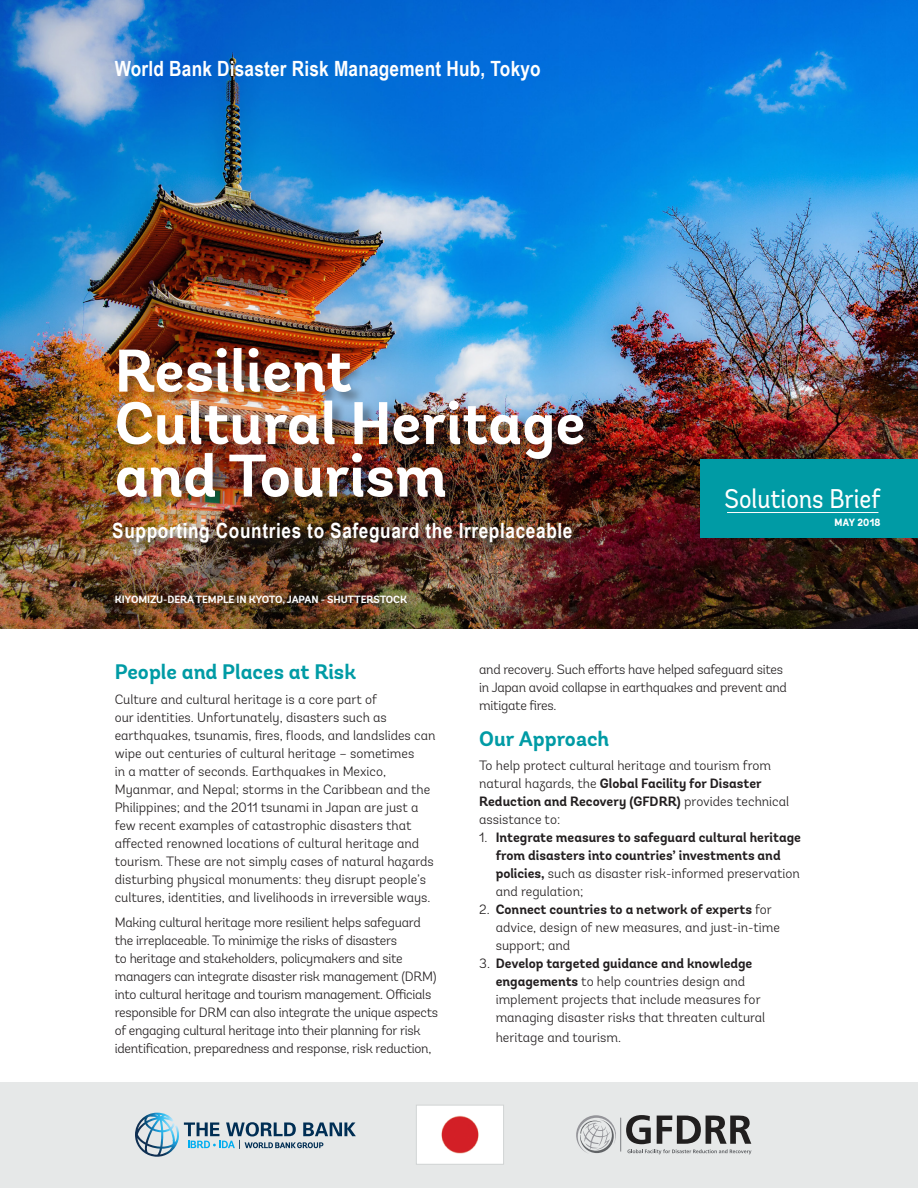
<style>
.page{position:relative;width:918px;height:1188px;background:#fff}
.page>*{position:absolute;margin:0;border:0;box-sizing:border-box;transform-origin:0 0}
.t1{font:700 60px/52.5px "Andes";color:#fff}
.t2{font:27px "Andes";color:#fff;scale:.89 1}
.t3{font:700 21px "Arial Narrow";letter-spacing:.03em;color:#fff}
.t4{font:700 21px "Arial Narrow";letter-spacing:.01em;color:#fff}
.t5{font:700 21px "Andes";color:#009ba5}
.t6{font:700 21px "Andes Rounded";color:#009ba5}
.t7{font:300 13.5px/18px "Andes";color:#231f20}
.t8{font:300 13.5px/18px "Andes";letter-spacing:-.02em;color:#231f20}
.t9{font:700 13.5px "Andes";color:#231f20}
.t10{font:700 10.5px "Andes";letter-spacing:-.01em;color:#fff}
.t11{font:800 10.5px "Andes";letter-spacing:.03em;color:#fff;scale:.89 1}
.s1{font-weight:700}
.s2{font-weight:300}
</style>
<div class="page">
<img style="left:0;top:0;width:918px;height:629px">
<div style="left:701px;top:459px;width:217px;height:79px;background:#009ba5"></div>
<hr style="left:727px;top:512px;width:151px;height:1px;background:#fff">
<div style="left:113px;top:522px;width:473px;height:34px;background:#231f20;opacity:.75"></div>
<div style="left:116px;top:347px;width:481px;height:165px;background:#231f20;opacity:.45"></div>
<div style="left:0;top:1082px;width:918px;height:106px;background:#e6e8e8"></div>
<img style="left:418px;top:1107px;width:84px;height:56px">
<div style="left:416px;top:1105px;width:88px;height:60px;border:1px solid #d1d4d4"></div>
<svg style="left:576px;top:1115px;width:40px;height:38px"></svg>
<hr style="left:620px;top:1118px;width:1px;height:34px;background:#808285">
<svg style="left:626px;top:1115px;width:126px;height:39px"></svg>
<svg style="left:135px;top:1113px;width:221px;height:44px"></svg>
<p class="t4" style="left:115px;top:53px;width:428px">World Bank Disaster Risk Management Hub, Tokyo</p>
<p class="t1" style="left:115px;top:347px;width:472px">Resilient<br>Cultural Heritage and Tourism</p>
<p class="t3" style="left:112px;top:514px;width:462px">Supporting Countries to Safeguard the Irreplaceable</p>
<p class="t10" style="left:115px;top:592px;width:294px">KIYOMIZU-DERA TEMPLE IN KYOTO, JAPAN - SHUTTERSTOCK</p>
<p class="t2" style="left:724px;top:482px;width:177px">Solutions Brief</p>
<p class="t11" style="left:835px;top:516px;width:53px">MAY 2018</p>
<p class="t5" style="left:115px;top:659px;width:243px">People and Places at Risk</p>
<p class="t7" style="left:115px;top:690px;width:322px">Culture and cultural heritage is a core part of<br>our identities. Unfortunately, disasters such as earthquakes, tsunamis, fires, floods, and landslides can wipe out centuries of cultural heritage – sometimes<br>in a matter of seconds. Earthquakes in Mexico, Myanmar, and Nepal; storms in the Caribbean and the Philippines; and the 2011 tsunami in Japan are just a few recent examples of catastrophic disasters that affected renowned locations of cultural heritage and tourism. These are not simply cases of natural hazards disturbing physical monuments: they disrupt people’s cultures, identities, and livelihoods in irreversible ways.</p>
<p class="t8" style="left:115px;top:913px;width:325px">Making cultural heritage more resilient helps safeguard the irreplaceable. To minimize the risks of disasters<br>to heritage and stakeholders, policymakers and site managers can integrate disaster risk management (DRM) into cultural heritage and tourism management. Officials responsible for DRM can also integrate the unique aspects of engaging cultural heritage into their planning for risk identification, preparedness and response, risk reduction,</p>
<p class="t8" style="left:479px;top:660px;width:309px">and recovery. Such efforts have helped safeguard sites in Japan avoid collapse in earthquakes and prevent and mitigate fires.</p>
<p class="t6" style="left:479px;top:725px;width:131px">Our Approach</p>
<p class="t7" style="left:479px;top:757px;width:311px">To help protect cultural heritage and tourism from natural hazards, the <span class="s1">Global Facility for Disaster Reduction and Recovery (GFDRR)</span> provides technical assistance to:</p>
<p class="t9" style="left:479px;top:829px;width:323px"><span class="s2">1.</span> Integrate measures to safeguard cultural heritage</p>
<p class="t7" style="left:496px;top:847px;width:306px"><span class="s1">from disasters into countries’ investments and policies,</span> such as disaster risk-informed preservation and regulation;</p>
<p class="t9" style="left:479px;top:901px;width:294px"><span class="s2">2.</span> Connect countries to a network of experts <span class="s2">for</span></p>
<p class="t7" style="left:496px;top:919px;width:286px">advice, design of new measures, and just-in-time support; and</p>
<p class="t9" style="left:479px;top:955px;width:275px"><span class="s2">3.</span> Develop targeted guidance and knowledge</p>
<p class="t7" style="left:496px;top:973px;width:271px"><span class="s1">engagements</span> to help countries design and implement projects that include measures for managing disaster risks that threaten cultural</p>
<p class="t7" style="left:496px;top:1028px;width:127px">heritage and tourism.</p>
</div>
